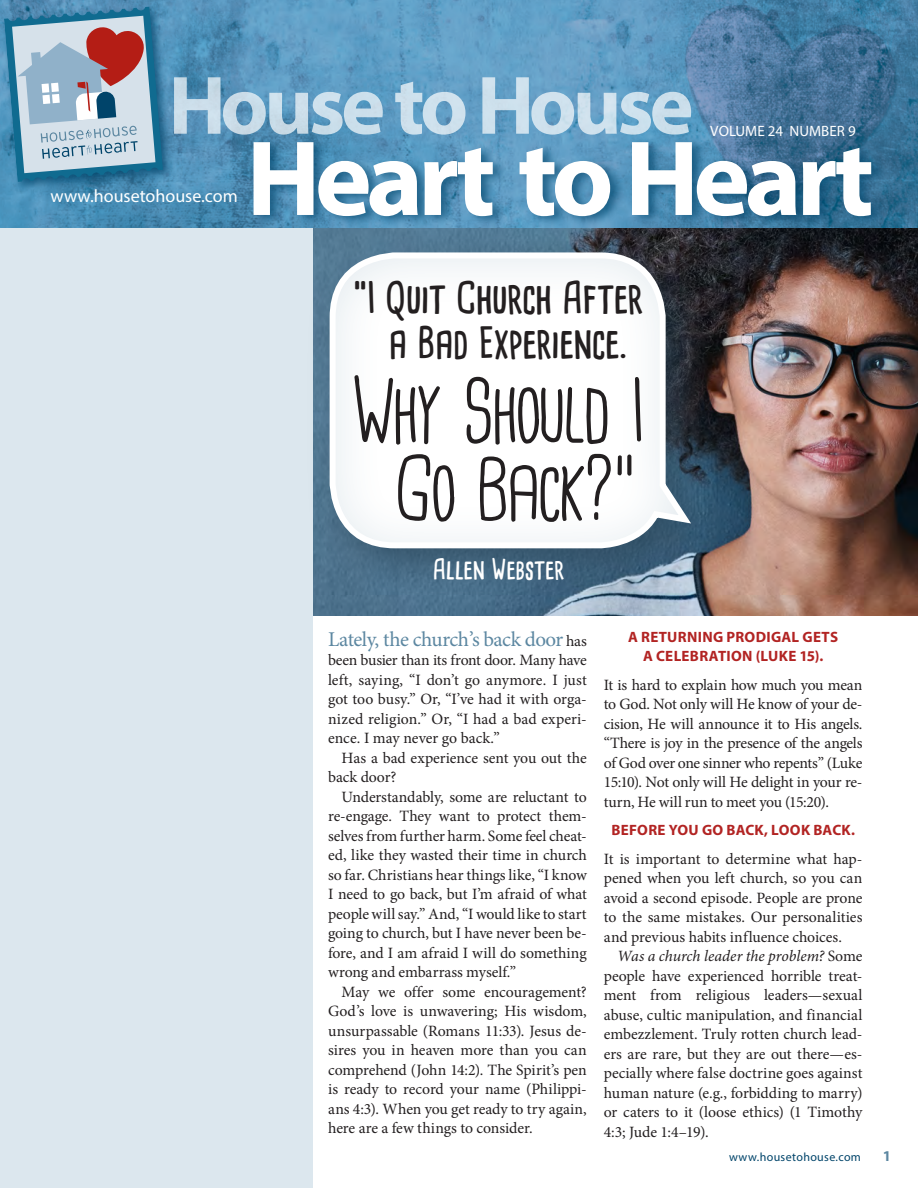
<style>
.page{position:relative;width:918px;height:1188px;background:#fff}
.page>*{position:absolute;margin:0;border:0;box-sizing:border-box;transform-origin:0 0}
.Side_Article_Heading{font:87px/78px "Cardenio Modern";letter-spacing:-.035em;color:#231f20;text-align:center}
.Side_Article_Heading-2{font:700 42px/45px "Cardenio Modern";letter-spacing:-.02em;color:#231f20;text-align:center}
.Body_Serif{font:700 27px "Cardenio Modern";letter-spacing:-.01em;color:#fff}
.Body_Serif-2{font:21px "Minion Pro";letter-spacing:-.025em;color:#5c87a1}
.t1{font:18px "Myriad Pro";color:#fff}
.Body_Serif-3{font:15.75px/19.5px "Minion Pro";letter-spacing:-.005em;color:#231f20;text-align:justify}
.Main_Article_Heading{font:700 15px/19.5px "Myriad Pro";letter-spacing:.02em;color:#b22423;text-align:center}
.t2{font:15px "Myriad Pro";color:#fff}
.t3{font:700 15px "Myriad Pro";color:#5c87a1}
.t4{font:12px "Myriad Pro";letter-spacing:.03em;color:#00446a}
.s1{font-size:15.75px;color:#231f20}
.s2{font-style:italic}
</style>
<div class="page">
<img style="left:313px;top:228px;width:605px;height:388px">
<div style="left:0;top:0;width:313px;height:1188px;background:#dce7ee"></div>
<img style="left:0;top:0;width:918px;height:228px">
<div style="left:0;top:3px;width:175px;height:191px;background:#00446a;opacity:.75"></div>
<svg style="left:4px;top:6px;width:159px;height:176px"></svg>
<svg style="left:174px;top:77px;width:517px;height:58px;background:#8fb9d4"></svg>
<div style="left:252px;top:137px;width:634px;height:91px;background:#00446a;opacity:.65"></div>
<svg style="left:254px;top:142px;width:617px;height:74px"></svg>
<div style="left:306px;top:229px;width:431px;height:371px;background:#253f51;opacity:.65"></div>
<svg style="left:327px;top:249px;width:370px;height:302px"></svg>
<p class="t1" style="left:51px;top:184px;width:189px">www.housetohouse.com</p>
<p class="Side_Article_Heading-2" style="left:354px;top:275px;width:291px">“I Quit Church After a Bad Experience.</p>
<p class="Side_Article_Heading" style="left:352px;top:375px;width:295px">Why Should I<br>Go Back?”</p>
<p class="Body_Serif" style="left:433px;top:551px;width:133px">Allen Webster</p>
<p class="t2" style="left:710px;top:122px;width:147px">VOLUME 24 NUMBER 9</p>
<p class="Body_Serif-2" style="left:328px;top:625px;width:260px">Lately, the church’s back door <span class="s1">has</span></p>
<p class="Body_Serif-3" style="left:328px;top:651px;width:260px">been busier than its front door. Many have left, saying, “I don’t go anymore. I just got too busy.” Or, “I’ve had it with orga&shy;nized religion.” Or, “I had a bad experi&shy;ence. I may never go back.”</p>
<p class="Body_Serif-3" style="left:328px;top:748px;width:260px;text-indent:13px">Has a bad experience sent you out the back door?</p>
<p class="Body_Serif-3" style="left:328px;top:787px;width:260px;text-indent:13px">Understandably, some are reluctant to re-engage. They want to protect them&shy;selves from further harm. Some feel cheat&shy;ed, like they wasted their time in church so far. Christians hear things like, “I know I need to go back, but I’m afraid of what people will say.” And, “I would like to start going to church, but I have never been be&shy;fore, and I am afraid I will do something wrong and embarrass myself.”</p>
<p class="Body_Serif-3" style="left:328px;top:982px;width:260px;text-indent:13px">May we offer some encouragement?<br>God’s love is unwavering; His wisdom, unsurpassable (Romans 11:33). Jesus de&shy;sires you in heaven more than you can comprehend (John 14:2). The Spirit’s pen is ready to record your name (Philippi&shy;ans 4:3). When you get ready to try again, here are a few things to consider.</p>
<p class="Main_Article_Heading" style="left:628px;top:627px;width:211px">A RETURNING PRODIGAL GETS<br>A CELEBRATION (LUKE 15).</p>
<p class="Body_Serif-3" style="left:604px;top:675px;width:260px">It is hard to explain how much you mean to God. Not only will He know of your de&shy;cision, He will announce it to His angels. “There is joy in the presence of the angels of God over one sinner who repents” (Luke 15:10). Not only will He delight in your re&shy;turn, He will run to meet you (15:20).</p>
<p class="Main_Article_Heading" style="left:611px;top:820px;width:245px">BEFORE YOU GO BACK, LOOK BACK.</p>
<p class="Body_Serif-3" style="left:604px;top:849px;width:260px">It is important to determine what hap&shy;pened when you left church, so you can avoid a second episode. People are prone to the same mistakes. Our personalities and previous habits influence choices.</p>
<p class="Body_Serif-3" style="left:604px;top:947px;width:260px;text-indent:13px"><span class="s2">Was a church leader the problem?</span> Some people have experienced horrible treat&shy;ment from religious leaders—sexual abuse, cultic manipulation, and financial embezzlement. Truly rotten church lead&shy;ers are rare, but they are out there—es&shy;pecially where false doctrine goes against human nature (e.g., forbidding to marry) or caters to it (loose ethics) (1 Timothy 4:3; Jude 1:4–19).</p>
<p class="t4" style="left:729px;top:1150px;width:133px">www.housetohouse.com</p>
<p class="t3" style="left:883px;top:1146px;width:10px">1</p>
</div>
